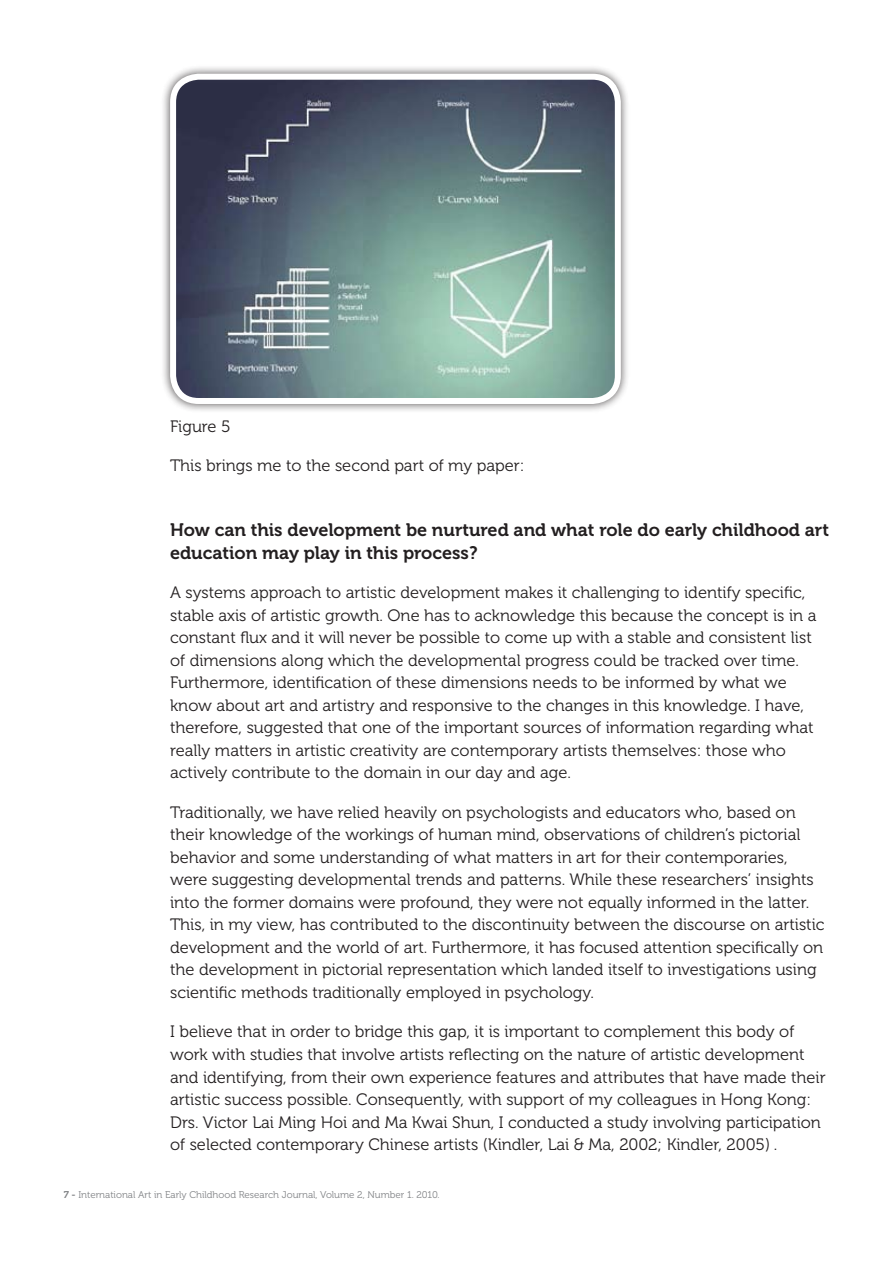
<style>
.page{position:relative;width:893px;height:1263px;background:#fff}
.page>*{position:absolute;margin:0;border:0;box-sizing:border-box;transform-origin:0 0}
.t1{font:18px/22.5px "Museo 700";color:#231f20}
.t2{font:16.5px/22.5px "Museo 300";color:#231f20}
.t3{font:9.75px "Museo 300";color:#808285}
.s1{font-family:"Museo 700"}
</style>
<div class="page">
<div style="left:161px;top:64px;width:475px;height:355px;background:#231f20;opacity:.75"></div>
<img style="left:173px;top:77px;width:445px;height:324px">
<div style="left:170px;top:74px;width:451px;height:330px;border:6px solid #fff;border-radius:26px"></div>
<p class="t2" style="left:170px;top:415px;width:62px">Figure 5</p>
<p class="t2" style="left:170px;top:455px;width:356px">This brings me to the second part of my paper:</p>
<p class="t1" style="left:170px;top:519px;width:660px">How can this development be nurtured and what role do early childhood art education may play in this process?</p>
<p class="t2" style="left:170px;top:582px;width:648px">A systems approach to artistic development makes it challenging to identify specific, stable axis of artistic growth. One has to acknowledge this because the concept is in a constant flux and it will never be possible to come up with a stable and consistent list of dimensions along which the developmental progress could be tracked over time.<br>Furthermore, identification of these dimensions needs to be informed by what we know about art and artistry and responsive to the changes in this knowledge. I have, therefore, suggested that one of the important sources of information regarding what really matters in artistic creativity are contemporary artists themselves: those who actively contribute to the domain in our day and age.</p>
<p class="t2" style="left:170px;top:801px;width:656px">Traditionally, we have relied heavily on psychologists and educators who, based on their knowledge of the workings of human mind, observations of children’s pictorial behavior and some understanding of what matters in art for their contemporaries, were suggesting developmental trends and patterns. While these researchers’ insights into the former domains were profound, they were not equally informed in the latter.<br>This, in my view, has contributed to the discontinuity between the discourse on artistic development and the world of art. Furthermore, it has focused attention specifically on the development in pictorial representation which landed itself to investigations using scientific methods traditionally employed in psychology.</p>
<p class="t2" style="left:170px;top:1021px;width:657px">I believe that in order to bridge this gap, it is important to complement this body of work with studies that involve artists reflecting on the nature of artistic development and identifying, from their own experience features and attributes that have made their artistic success possible. Consequently, with support of my colleagues in Hong Kong:<br>Drs. Victor Lai Ming Hoi and Ma Kwai Shun, I conducted a study involving participation of selected contemporary Chinese artists (Kindler, Lai &amp; Ma, 2002; Kindler, 2005) .</p>
<p class="t3" style="left:64px;top:1189px;width:377px"><span class="s1">7 -</span> International Art in Early Childhood Research Journal, Volume 2, Number 1. 2010.</p>
</div>
